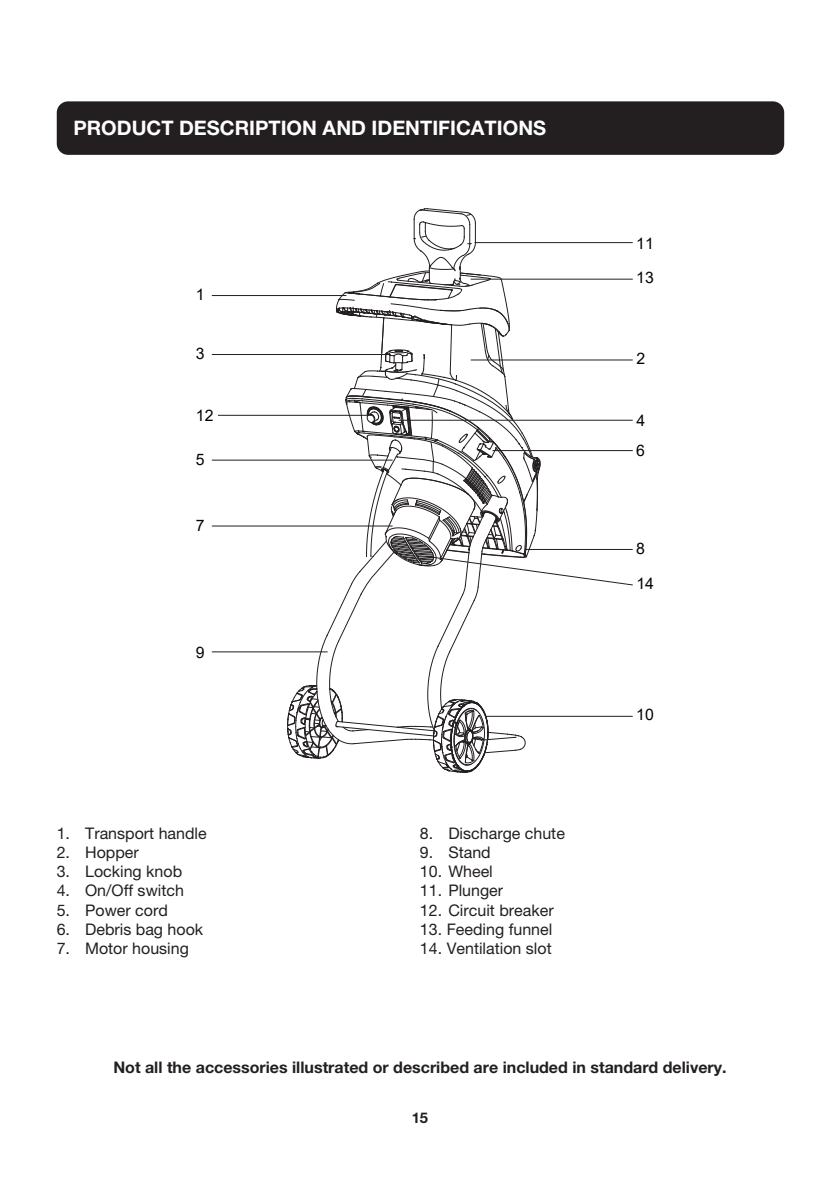
<style>
.page{position:relative;width:840px;height:1191px;background:#fff}
.page>*{position:absolute;margin:0;border:0;box-sizing:border-box;transform-origin:0 0}
.t1{font:700 20px "Helvetica Neue LT Pro";color:#fff}
.t2{font:16px "Helvetica Neue LT Pro";color:#231f20}
.t3{font:700 16px "Helvetica Neue LT Pro";color:#231f20}
.t4{font:15.8px "Arial";color:#030303}
.t5{font:700 14.8px "Helvetica Neue LT Pro";color:#231f20}
</style>
<div class="page">
<div style="left:57px;top:101px;width:726px;height:54px;background:#231f20;border-radius:11px"></div>
<hr style="left:212px;top:295px;width:134px;height:1px;background:#231f20">
<hr style="left:212px;top:354px;width:177px;height:1px;background:#231f20">
<hr style="left:218px;top:415px;width:154px;height:1px;background:#231f20">
<hr style="left:212px;top:460px;width:180px;height:1px;background:#231f20">
<hr style="left:212px;top:525px;width:180px;height:1px;background:#231f20">
<hr style="left:212px;top:651px;width:115px;height:1px;background:#231f20">
<svg style="left:287px;top:208px;width:346px;height:565px"></svg>
<p class="t1" style="left:73px;top:116px;width:474px">PRODUCT DESCRIPTION AND IDENTIFICATIONS</p>
<p class="t4" style="left:196px;top:284px;width:10px">1</p>
<p class="t4" style="left:196px;top:343px;width:10px">3</p>
<p class="t4" style="left:196px;top:404px;width:19px">12</p>
<p class="t4" style="left:196px;top:448px;width:10px">5</p>
<p class="t4" style="left:196px;top:514px;width:10px">7</p>
<p class="t4" style="left:196px;top:641px;width:10px">9</p>
<p class="t2" style="left:57px;top:823px;width:151px">1. Transport handle</p>
<p class="t2" style="left:57px;top:842px;width:83px">2. Hopper</p>
<p class="t2" style="left:57px;top:862px;width:127px">3. Locking knob</p>
<p class="t2" style="left:57px;top:881px;width:129px">4. On/Off switch</p>
<p class="t2" style="left:57px;top:900px;width:112px">5. Power cord</p>
<p class="t2" style="left:57px;top:919px;width:148px">6. Debris bag hook</p>
<p class="t2" style="left:57px;top:938px;width:134px">7. Motor housing</p>
<p class="t2" style="left:420px;top:823px;width:146px">8. Discharge chute</p>
<p class="t2" style="left:420px;top:842px;width:72px">9. Stand</p>
<p class="t2" style="left:420px;top:862px;width:74px">10. Wheel</p>
<p class="t2" style="left:420px;top:881px;width:85px">11. Plunger</p>
<p class="t2" style="left:420px;top:900px;width:135px">12. Circuit breaker</p>
<p class="t2" style="left:420px;top:919px;width:134px">13. Feeding funnel</p>
<p class="t2" style="left:420px;top:938px;width:133px">14. Ventilation slot</p>
<p class="t4" style="left:636px;top:232px;width:19px">11</p>
<p class="t4" style="left:636px;top:266px;width:19px">13</p>
<p class="t4" style="left:636px;top:347px;width:10px">2</p>
<p class="t4" style="left:636px;top:409px;width:10px">4</p>
<p class="t4" style="left:636px;top:439px;width:10px">6</p>
<p class="t4" style="left:636px;top:538px;width:10px">8</p>
<p class="t4" style="left:636px;top:572px;width:19px">14</p>
<p class="t4" style="left:636px;top:703px;width:19px">10</p>
<p class="t3" style="left:113px;top:1057px;width:614px">Not all the accessories illustrated or described are included in standard delivery.</p>
<p class="t5" style="left:411px;top:1108px;width:18px">15</p>
</div>
